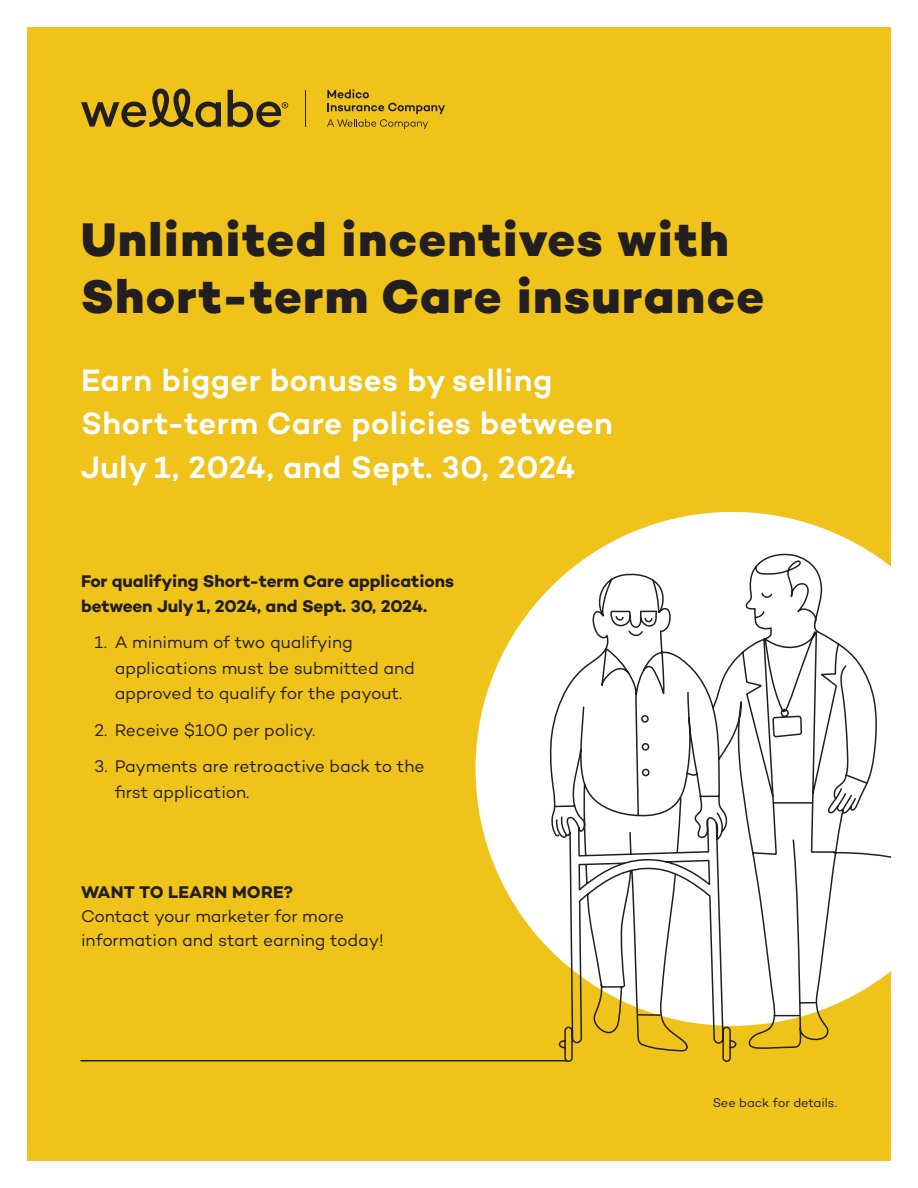
<style>
.page{position:relative;width:918px;height:1188px;background:#fff}
.page>*{position:absolute;margin:0;border:0;box-sizing:border-box;transform-origin:0 0}
.t1{font:800 48px/57px "Campton";letter-spacing:.03em;color:#231f20}
.t2{font:600 31.5px/43.5px "Campton";letter-spacing:.015em;color:#fff}
.t3{font:17.25px/25.5px "Campton";letter-spacing:-.005em;color:#231f20}
.t4{font:700 17.25px/25.5px "Campton";color:#231f20}
.t5{font:12.75px "Campton";letter-spacing:-.005em;color:#231f20}
</style>
<div class="page">
<div style="left:27px;top:27px;width:864px;height:1134px;background:#efc319"></div>
<svg style="left:327px;top:89px;width:118px;height:40px"></svg>
<svg style="left:81px;top:89px;width:140px;height:38px"></svg>
<svg style="left:228px;top:90px;width:60px;height:37px"></svg>
<hr style="left:306px;top:90px;width:1px;height:37px;background:#231f20">
<svg style="left:80px;top:511px;width:811px;height:551px"></svg>
<p class="t1" style="left:81px;top:211px;width:685px">Unlimited incentives with<br>Short-term Care insurance</p>
<p class="t2" style="left:81px;top:357px;width:533px">Earn bigger bonuses by selling<br>Short-term Care policies between<br>July 1, 2024, and Sept. 30, 2024</p>
<p class="t4" style="left:81px;top:568px;width:375px">For qualifying Short-term Care applications between July 1, 2024, and Sept. 30, 2024.</p>
<p class="t3" style="left:115px;top:629px;width:302px;text-indent:-20px">1. A minimum of two qualifying applications must be submitted and approved to qualify for the payout.</p>
<p class="t3" style="left:94px;top:717px;width:222px">2. Receive $100 per policy.</p>
<p class="t3" style="left:115px;top:753px;width:311px;text-indent:-20px">3. Payments are retroactive back to the first application.</p>
<p class="t4" style="left:81px;top:880px;width:213px">WANT TO LEARN MORE?</p>
<p class="t3" style="left:81px;top:904px;width:304px;line-height:24px">Contact your marketer for more information and start earning today!</p>
<p class="t5" style="left:713px;top:1095px;width:126px">See back for details.</p>
</div>
